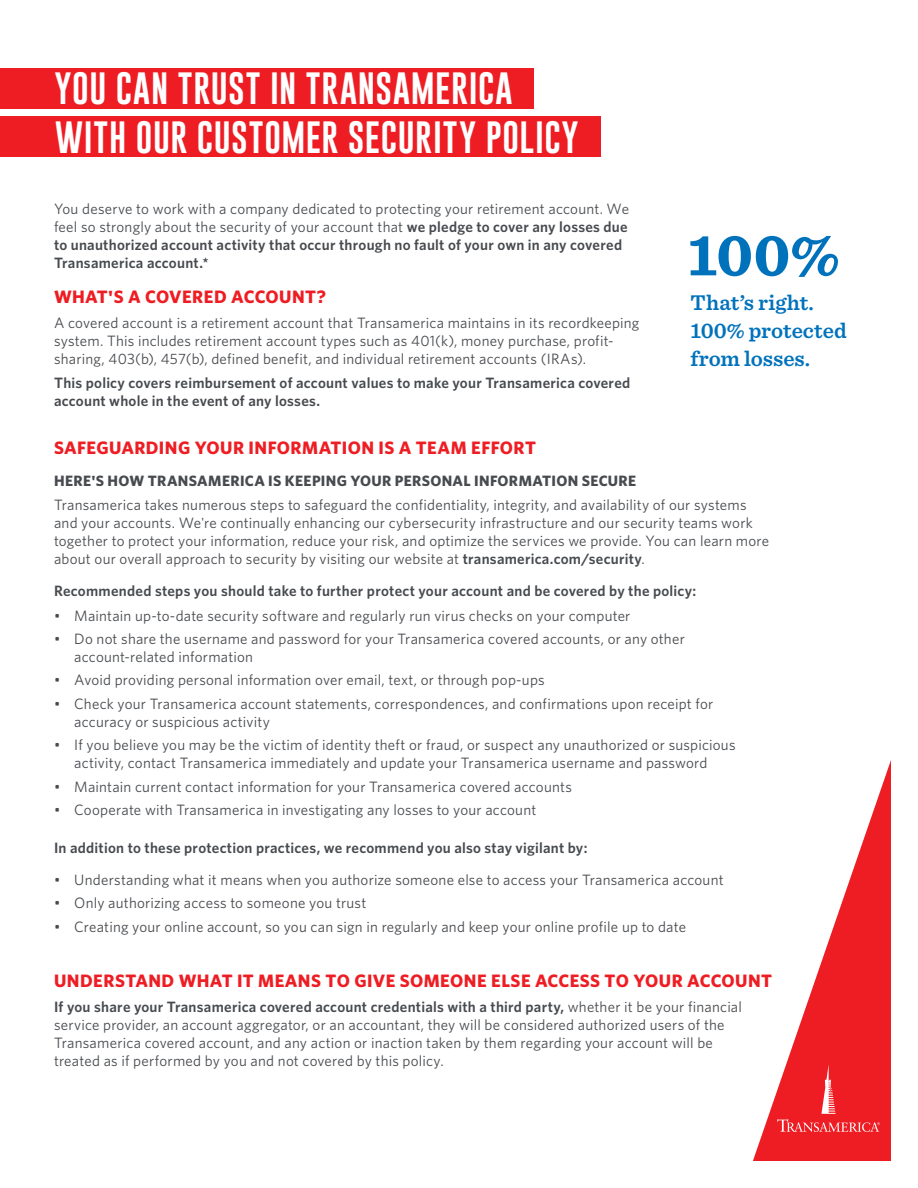
<style>
.page{position:relative;width:918px;height:1188px;background:#fff}
.page>*{position:absolute;margin:0;border:0;box-sizing:border-box;transform-origin:0 0}
.TA_Callout_Number{font:700 60.6px "Sentinel";color:#0072bc}
.TA_Label_Head1{font:33px "Gobold";letter-spacing:.02em;color:#fff}
.TA_Callout_Copy{font:600 22.2px/28.3px "Sentinel";color:#0072bc}
.TA_Head2{font:700 18px "Whitney";letter-spacing:.02em;color:#ee1d23}
.TA_Body{font:15px/18px "Whitney";letter-spacing:.015em;color:#474a4e}
.TA_Body-2{font:600 15px/18px "Whitney";letter-spacing:.015em;color:#474a4e}
.TA_Head2-2{font:600 15px "Whitney";letter-spacing:.02em;color:#474a4e}
.TA_Head4{font:700 15px "Whitney";letter-spacing:.02em;color:#474a4e}
.s1{font-weight:400}
.s2{font-weight:600}
</style>
<div class="page">
<svg style="left:753px;top:760px;width:138px;height:401px"></svg>
<svg style="left:777px;top:1064px;width:103px;height:68px"></svg>
<div style="left:0;top:116px;width:600px;height:41px;background:#ee1d23"></div>
<div style="left:0;top:68px;width:534px;height:41px;background:#ee1d23"></div>
<p class="TA_Label_Head1" style="left:55px;top:67px;width:459px">YOU CAN TRUST IN TRANSAMERICA</p>
<p class="TA_Label_Head1" style="left:55px;top:116px;width:525px">WITH OUR CUSTOMER SECURITY POLICY</p>
<p class="TA_Body-2" style="left:54px;top:200px;width:577px"><span class="s1">You deserve to work with a company dedicated to protecting your retirement account. We feel so strongly about the security of your account that</span> we pledge to cover any losses due to unauthorized account activity that occur through no fault of your own in any covered Transamerica account.*</p>
<p class="TA_Head2" style="left:54px;top:285px;width:273px">WHAT'S A COVERED ACCOUNT?</p>
<p class="TA_Body" style="left:54px;top:313px;width:587px">A covered account is a retirement account that Transamerica maintains in its recordkeeping system. This includes retirement account types such as 401(k), money purchase, profit&shy;sharing, 403(b), 457(b), defined benefit, and individual retirement accounts (IRAs).</p>
<p class="TA_Body-2" style="left:54px;top:374px;width:578px">This policy covers reimbursement of account values to make your Transamerica covered account whole in the event of any losses.</p>
<p class="TA_Callout_Number" style="left:688px;top:207px;width:153px">100%</p>
<p class="TA_Callout_Copy" style="left:691px;top:287px;width:158px">That’s right.<br>100% protected from losses.</p>
<p class="TA_Head2" style="left:54px;top:436px;width:484px">SAFEGUARDING YOUR INFORMATION IS A TEAM EFFORT</p>
<p class="TA_Head4" style="left:54px;top:470px;width:584px">HERE'S HOW TRANSAMERICA IS KEEPING YOUR PERSONAL INFORMATION SECURE</p>
<p class="TA_Body" style="left:54px;top:496px;width:717px">Transamerica takes numerous steps to safeguard the confidentiality, integrity, and availability of our systems and your accounts. We're continually enhancing our cybersecurity infrastructure and our security teams work together to protect your information, reduce your risk, and optimize the services we provide. You can learn more about our overall approach to security by visiting our website at <span class="s2">transamerica.com/security</span>.</p>
<p class="TA_Head2-2" style="left:54px;top:581px;width:644px">Recommended steps you should take to further protect your account and be covered by the policy:</p>
<p class="TA_Body" style="left:54px;top:606px;width:578px">• Maintain up-to-date security software and regularly run virus checks on your computer</p>
<p class="TA_Body" style="left:74px;top:629px;width:612px;text-indent:-20px">• Do not share the username and password for your Transamerica covered accounts, or any other account-related information</p>
<p class="TA_Body" style="left:54px;top:671px;width:492px">• Avoid providing personal information over email, text, or through pop-ups</p>
<p class="TA_Body" style="left:74px;top:694px;width:641px;text-indent:-20px">• Check your Transamerica account statements, correspondences, and confirmations upon receipt for accuracy or suspicious activity</p>
<p class="TA_Body" style="left:54px;top:736px;width:683px;text-align:center">• If you believe you may be the victim of identity theft or fraud, or suspect any unauthorized or suspicious activity, contact Transamerica immediately and update your Transamerica username and password</p>
<p class="TA_Body" style="left:54px;top:777px;width:520px">• Maintain current contact information for your Transamerica covered accounts</p>
<p class="TA_Body" style="left:54px;top:800px;width:484px">• Cooperate with Transamerica in investigating any losses to your account</p>
<p class="TA_Body-2" style="left:54px;top:839px;width:535px">In addition to these protection practices, we recommend you also stay vigilant by:</p>
<p class="TA_Body" style="left:54px;top:870px;width:671px">• Understanding what it means when you authorize someone else to access your Transamerica account</p>
<p class="TA_Body" style="left:54px;top:894px;width:314px">• Only authorizing access to someone you trust</p>
<p class="TA_Body" style="left:54px;top:917px;width:634px">• Creating your online account, so you can sign in regularly and keep your online profile up to date</p>
<p class="TA_Head2" style="left:54px;top:969px;width:720px">UNDERSTAND WHAT IT MEANS TO GIVE SOMEONE ELSE ACCESS TO YOUR ACCOUNT</p>
<p class="TA_Body" style="left:54px;top:997px;width:689px"><span class="s2">If you share your Transamerica covered account credentials with a third party,</span> whether it be your financial service provider, an account aggregator, or an accountant, they will be considered authorized users of the Transamerica covered account, and any action or inaction taken by them regarding your account will be treated as if performed by you and not covered by this policy.</p>
</div>
